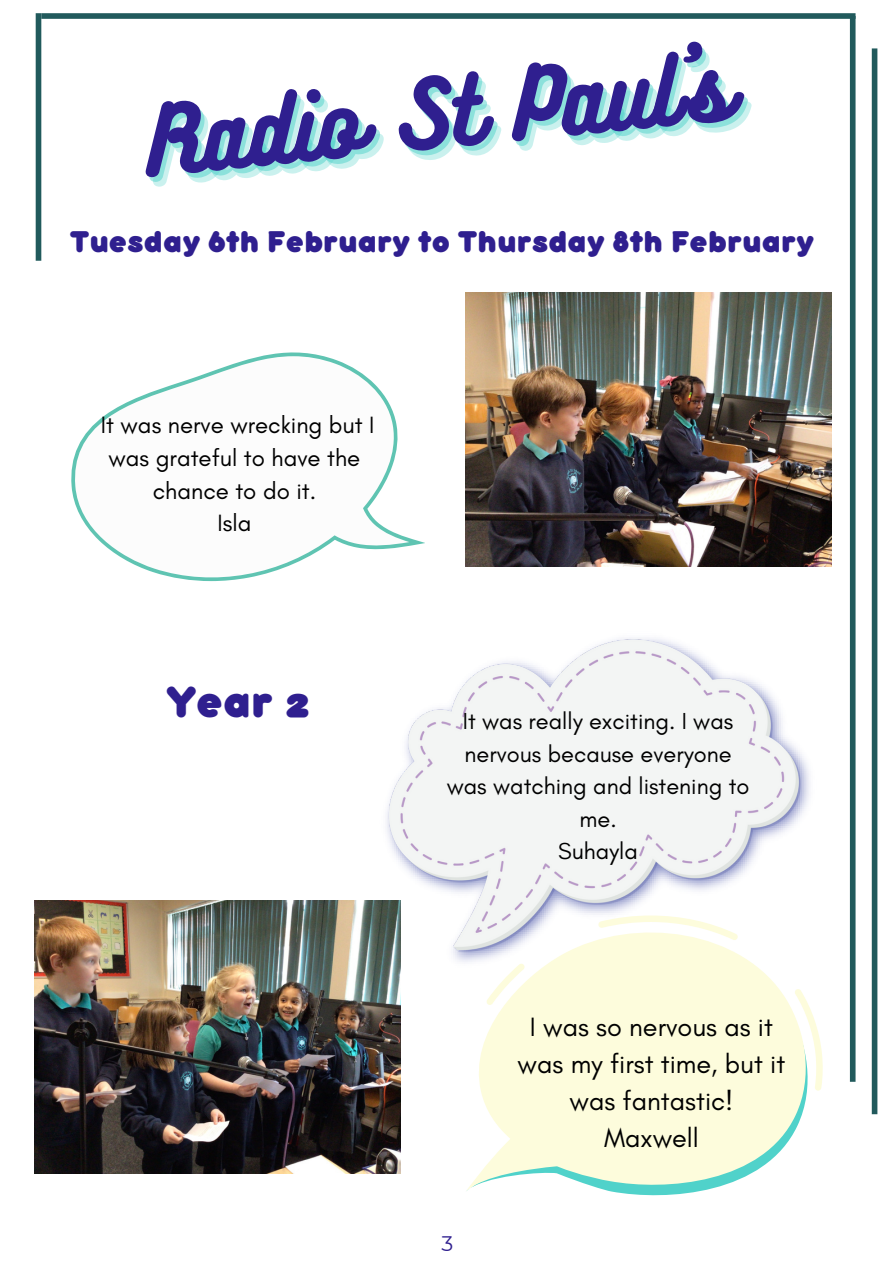
<style>
.page{position:relative;width:893px;height:1264px;background:#fff}
.page>*{position:absolute;margin:0;border:0;box-sizing:border-box;transform-origin:0 0}
.t1{font:85.35px "Bukhari Script";color:#2f1f8f}
.t2{font:800 47.25px "Bubbleboddy Neue";color:#2f1f8f}
.t3{font:800 32.25px "Bubbleboddy Neue";color:#2f1f8f}
.t4{font:27px/37.2px "Glacial Indifference";color:#000;text-align:center}
.t5{font:24px/32.7px "Glacial Indifference";color:#000;text-align:center}
.t6{font:23.55px/32.4px "Glacial Indifference";color:#000;text-align:center}
.t7{font:21px "Montserrat";color:#2f1f8f}
</style>
<div class="page">
<div style="left:41px;top:13px;width:814px;height:6px;background:#215a5c"></div>
<div style="left:849px;top:16px;width:6px;height:1065px;background:#215a5c"></div>
<div style="left:36px;top:13px;width:5px;height:248px;background:#215a5c"></div>
<div style="left:871px;top:48px;width:6px;height:1066px;background:#215a5c"></div>
<img style="left:35px;top:900px;width:365px;height:273px">
<img style="left:465px;top:292px;width:366px;height:274px">
<svg style="left:813px;top:1016px;width:9px;height:74px"></svg>
<svg style="left:466px;top:967px;width:347px;height:224px;fill:#fdfcdc"></svg>
<svg style="left:71px;top:352px;width:354px;height:230px"></svg>
<img style="left:379px;top:638px;width:431px;height:329px">
<p class="t1" style="left:140px;top:89px;width:587px;rotate:-6deg">Radio St Paul’s</p>
<p class="t3" style="left:70px;top:231px;width:746px">Tuesday 6th February to Thursday 8th February</p>
<p class="t5" style="left:101px;top:409px;width:275px">It was nerve wrecking but I was grateful to have the chance to do it.</p>
<p class="t5" style="left:217px;top:506px;width:35px">Isla</p>
<p class="t2" style="left:166px;top:687px;width:146px">Year 2</p>
<p class="t6" style="left:446px;top:704px;width:304px">It was really exciting. I was nervous because everyone was watching and listening to me.</p>
<h2 class="t6" style="left:558px;top:834px;width:81px">Suhayla</h2>
<p class="t7" style="left:441px;top:1230px;width:13px">3</p>
<p class="t4" style="left:517px;top:1007px;width:269px">I was so nervous as it was my first time, but it was fantastic!<br>Maxwell</p>
</div>
